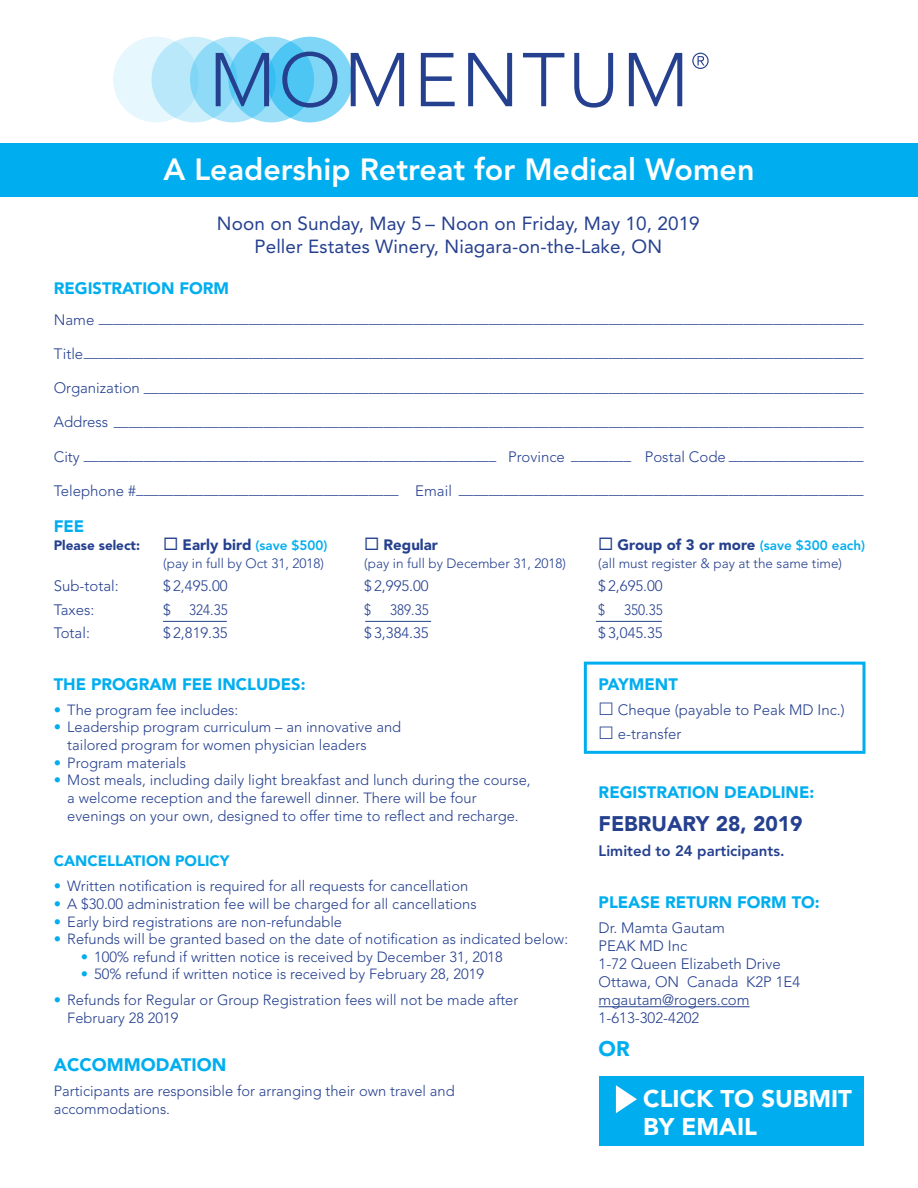
<style>
.page{position:relative;width:918px;height:1188px;background:#fff}
.page>*{position:absolute;margin:0;border:0;box-sizing:border-box;transform-origin:0 0}
.t1{font:800 30.45px "Avenir";color:#fff}
.t2{font:900 24px/28.8px "Avenir LT Std";color:#fff}
.t3{font:900 21px "Avenir LT Std";color:#25408f}
.t4{font:900 21px "Avenir LT Std";color:#00aeef}
.t5{font:18.9px/22.6px "Avenir";letter-spacing:.005em;color:#25408f;text-align:center}
.t6{font:900 18px "Avenir LT Std";color:#00aeef}
.t7{font:900 16.5px "Avenir LT Std";color:#00aeef}
.t8{font:300 15px/18px "Avenir LT Std";color:#25408f}
.t9{font:900 15px "Avenir LT Std";color:#25408f}
.t10{font:800 15px "Avenir LT Std";color:#25408f}
.t11{font:900 15px "Avenir LT Std";color:#00aeef}
.t12{font:300 15px "Avenir LT Std";color:#25408f;scale:.9 1}
.t13{font:300 14.7px/17.7px "Avenir LT Std";color:#25408f}
.t14{font:300 13.5px "Avenir LT Std";color:#25408f}
.t15{font:800 13.5px "Avenir LT Std";color:#00aeef}
.t16{font:900 13.5px "Avenir LT Std";color:#25408f}
.s1{color:#25408f}
.s2{font-weight:900;font-size:15px;color:#25408f}
.s3{font-weight:800;font-size:13.5px;color:#00aeef}
.s4{color:#00aeef}
</style>
<div class="page">
<hr style="left:599px;top:1006px;width:151px;height:1px;background:#25408f">
<div style="left:113px;top:37px;width:86px;height:85px;background:#e6f7fd;border-radius:50%"></div>
<svg style="left:152px;top:37px;width:85px;height:85px;background:#bde9fa"></svg>
<svg style="left:190px;top:37px;width:86px;height:85px;background:#97dcf7"></svg>
<svg style="left:228px;top:37px;width:86px;height:85px"></svg>
<svg style="left:267px;top:37px;width:86px;height:85px"></svg>
<svg style="left:216px;top:52px;width:493px;height:56px"></svg>
<div style="left:0;top:143px;width:918px;height:54px;background:#00aeef"></div>
<div style="left:599px;top:1077px;width:265px;height:69px;background:#00aeef"></div>
<svg style="left:616px;top:1085px;width:21px;height:28px"></svg>
<hr style="left:163px;top:621px;width:64px;height:1px;background:#25408f">
<hr style="left:365px;top:621px;width:66px;height:1px;background:#25408f">
<hr style="left:596px;top:621px;width:66px;height:1px;background:#25408f">
<div style="left:584px;top:662px;width:282px;height:92px;border:3px solid #00aeef"></div>
<h1 class="t1" style="left:164px;top:151px;width:592px">A Leadership Retreat for Medical Women</h1>
<p class="t5" style="left:217px;top:213px;width:484px">Noon on Sunday, May 5 – Noon on Friday, May 10, 2019<br>Peller Estates Winery, Niagara-on-the-Lake, ON</p>
<p class="t7" style="left:54px;top:279px;width:177px">REGISTRATION FORM</p>
<p class="t8" style="left:54px;top:309px;width:811px">Name ______________________________________________________________________________________________________</p>
<p class="t8" style="left:54px;top:343px;width:811px">Title________________________________________________________________________________________________________</p>
<p class="t8" style="left:54px;top:378px;width:811px">Organization ________________________________________________________________________________________________</p>
<p class="t8" style="left:54px;top:412px;width:811px">Address ____________________________________________________________________________________________________</p>
<p class="t8" style="left:54px;top:446px;width:811px">City _______________________________________________________ Province ________ Postal Code __________________</p>
<p class="t8" style="left:54px;top:480px;width:811px">Telephone #___________________________________ Email ______________________________________________________</p>
<p class="t7" style="left:54px;top:516px;width:32px">FEE</p>
<p class="t16" style="left:54px;top:537px;width:88px">Please select:</p>
<p class="t15" style="left:163px;top:537px;width:166px"><span class="s1">◻</span> <span class="s2">Early bird</span> (save $500)</p>
<p class="t9" style="left:364px;top:535px;width:75px">◻ Regular</p>
<p class="t9" style="left:598px;top:535px;width:268px">◻ Group of 3 or more <span class="s3">(save $300 each)</span></p>
<p class="t14" style="left:163px;top:555px;width:162px">(pay in full by Oct 31, 2018)</p>
<p class="t14" style="left:364px;top:555px;width:203px">(pay in full by December 31, 2018)</p>
<p class="t14" style="left:598px;top:555px;width:245px">(all must register &amp; pay at the same time)</p>
<p class="t8" style="left:54px;top:577px;width:67px">Sub-total:</p>
<p class="t8" style="left:163px;top:577px;width:66px">$ 2,495.00</p>
<p class="t8" style="left:364px;top:577px;width:66px">$ 2,995.00</p>
<p class="t8" style="left:598px;top:577px;width:66px">$ 2,695.00</p>
<p class="t8" style="left:54px;top:600px;width:42px">Taxes:</p>
<p class="t8" style="left:163px;top:600px;width:66px">$ 324.35</p>
<p class="t12" style="left:364px;top:601px;width:9px">$</p>
<p class="t12" style="left:390px;top:601px;width:44px">389.35</p>
<p class="t12" style="left:598px;top:601px;width:9px">$</p>
<p class="t12" style="left:624px;top:601px;width:44px">350.35</p>
<p class="t8" style="left:54px;top:624px;width:38px">Total:</p>
<p class="t8" style="left:163px;top:624px;width:66px">$ 2,819.35</p>
<p class="t8" style="left:364px;top:624px;width:66px">$ 3,384.35</p>
<p class="t8" style="left:598px;top:624px;width:66px">$ 3,045.35</p>
<p class="t7" style="left:54px;top:674px;width:253px">THE PROGRAM FEE INCLUDES:</p>
<p class="t13" style="left:54px;top:701px;width:186px"><span class="s4">•</span> The program fee includes:</p>
<p class="t13" style="left:67px;top:719px;width:335px;text-indent:-14px"><span class="s4">•</span> Leadership program curriculum – an innovative and tailored program for women physician leaders</p>
<p class="t13" style="left:54px;top:754px;width:134px"><span class="s4">•</span> Program materials</p>
<p class="t13" style="left:67px;top:771px;width:465px;text-indent:-13px"><span class="s4">•</span> Most meals, including daily light breakfast and lunch during the course, a welcome reception and the farewell dinner. There will be four evenings on your own, designed to offer time to reflect and recharge.</p>
<p class="t11" style="left:54px;top:852px;width:177px">CANCELLATION POLICY</p>
<p class="t13" style="left:54px;top:877px;width:416px"><span class="s4">•</span> Written notification is required for all requests for cancellation</p>
<p class="t13" style="left:54px;top:895px;width:424px"><span class="s4">•</span> A $30.00 administration fee will be charged for all cancellations</p>
<p class="t13" style="left:54px;top:913px;width:290px"><span class="s4">•</span> Early bird registrations are non-refundable</p>
<p class="t13" style="left:54px;top:930px;width:516px"><span class="s4">•</span> Refunds will be granted based on the date of notification as indicated below:</p>
<p class="t13" style="left:81px;top:948px;width:424px"><span class="s4">•</span> 100% refund if written notice is received by December 31, 2018</p>
<p class="t13" style="left:81px;top:966px;width:405px"><span class="s4">•</span> 50% refund if written notice is received by February 28, 2019</p>
<p class="t13" style="left:67px;top:991px;width:453px;text-indent:-14px"><span class="s4">•</span> Refunds for Regular or Group Registration fees will not be made after<br>February 28 2019</p>
<p class="t6" style="left:54px;top:1054px;width:174px">ACCOMMODATION</p>
<p class="t13" style="left:54px;top:1083px;width:402px">Participants are responsible for arranging their own travel and accommodations.</p>
<p class="t7" style="left:599px;top:674px;width:81px">PAYMENT</p>
<p class="t8" style="left:618px;top:698px;width:228px;line-height:23.4px">Cheque (payable to Peak MD Inc.) e-transfer</p>
<p class="t7" style="left:599px;top:782px;width:217px">REGISTRATION DEADLINE:</p>
<h3 class="t3" style="left:599px;top:810px;width:206px">FEBRUARY 28, 2019</h3>
<p class="t10" style="left:599px;top:842px;width:187px">Limited to 24 participants.</p>
<p class="t7" style="left:599px;top:893px;width:223px">PLEASE RETURN FORM TO:</p>
<p class="t8" style="left:599px;top:919px;width:203px">Dr. Mamta Gautam<br>PEAK MD Inc<br>1-72 Queen Elizabeth Drive<br>Ottawa, ON Canada K2P 1E4 mgautam@rogers.com<br>1-613-302-4202</p>
<h3 class="t4" style="left:599px;top:1036px;width:33px">OR</h3>
<h2 class="t2" style="left:643px;top:1084px;width:210px">CLICK TO SUBMIT<br>BY EMAIL</h2>
</div>
